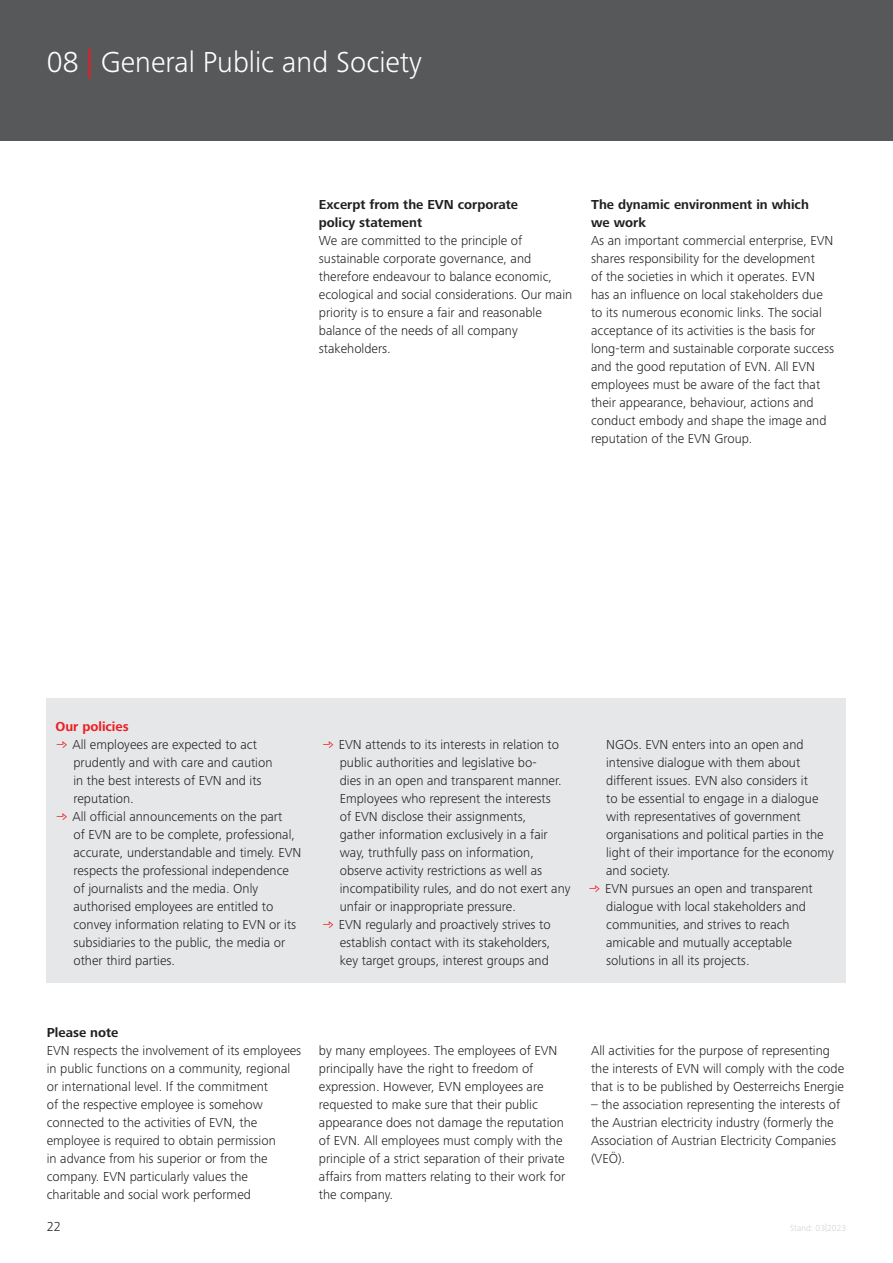
<style>
.page{position:relative;width:893px;height:1263px;background:#fff}
.page>*{position:absolute;margin:0;border:0;box-sizing:border-box;transform-origin:0 0}
.t1{font:300 30px "Frutiger Nextfor EVN";color:#fff}
.englisch{font:300 13.5px/18px "Frutiger Nextfor EVN";color:#231f20}
.englisch-2{font:700 13.5px "Frutiger Next For EVN";color:#231f20}
.t2{font:700 13.5px "Frutiger Next For EVN";color:#ee1d23}
.t3{font:300 9px "Frutiger Nextfor EVN";color:#cfd2d2}
.s1{color:#ee1d23}
.s2{font-size:8.4px}
</style>
<div class="page">
<div style="left:0;top:0;width:893px;height:140px;background:#57585a"></div>
<div style="left:47px;top:698px;width:799px;height:285px;background:#e6e7e9"></div>
<p class="t1" style="left:47px;top:45px;width:377px">08 <span class="s1">|</span> General Public and Society</p>
<p class="englisch-2" style="left:319px;top:197px;width:201px">Excerpt from the EVN corporate</p>
<p class="englisch-2" style="left:319px;top:215px;width:105px">policy statement</p>
<p class="englisch" style="left:319px;top:231px;width:255px">We are committed to the principle of sustainable corporate governance, and therefore endeavour to balance economic, ecological and social considerations. Our main priority is to ensure a fair and reasonable balance of the needs of all company stakeholders.</p>
<p class="englisch-2" style="left:591px;top:197px;width:219px">The dynamic environment in which</p>
<p class="englisch-2" style="left:591px;top:215px;width:56px">we work</p>
<p class="englisch" style="left:591px;top:231px;width:245px">As an important commercial enterprise, EVN shares responsibility for the development<br>of the societies in which it operates. EVN has an influence on local stakeholders due to its numerous economic links. The social acceptance of its activities is the basis for long-term and sustainable corporate success and the good reputation of EVN. All EVN employees must be aware of the fact that their appearance, behaviour, actions and conduct embody and shape the image and reputation of the EVN Group.</p>
<p class="t2" style="left:55px;top:719px;width:75px">Our policies</p>
<p class="englisch" style="left:73px;top:735px;width:201px;text-indent:-18px"><span class="s1">•</span> All employees are expected to act prudently and with care and caution in the best interests of EVN and its reputation.</p>
<p class="englisch" style="left:73px;top:807px;width:229px;text-indent:-18px"><span class="s1">•</span> All official announcements on the part<br>of EVN are to be complete, professional, accurate, understandable and timely. EVN respects the professional independence of journalists and the media. Only authorised employees are entitled to convey information relating to EVN or its subsidiaries to the public, the media or other third parties.</p>
<p class="englisch" style="left:340px;top:735px;width:232px;text-indent:-18px"><span class="s1">•</span> EVN attends to its interests in relation to public authorities and legislative bo-<br>dies in an open and transparent manner.<br>Employees who represent the interests<br>of EVN disclose their assignments,<br>gather information exclusively in a fair way, truthfully pass on information, observe activity restrictions as well as incompatibility rules, and do not exert any unfair or inappropriate pressure.</p>
<p class="englisch" style="left:340px;top:915px;width:212px;text-align:justify;text-indent:-18px"><span class="s1">•</span> EVN regularly and proactively strives to establish contact with its stakeholders, key target groups, interest groups and</p>
<p class="englisch" style="left:606px;top:735px;width:229px">NGOs. EVN enters into an open and intensive dialogue with them about different issues. EVN also considers it<br>to be essential to engage in a dialogue with representatives of government organisations and political parties in the light of their importance for the economy and society.</p>
<p class="englisch" style="left:606px;top:879px;width:208px;text-indent:-18px"><span class="s1">•</span> EVN pursues an open and transparent dialogue with local stakeholders and communities, and strives to reach amicable and mutually acceptable solutions in all its projects.</p>
<p class="englisch-2" style="left:47px;top:1025px;width:73px">Please note</p>
<p class="englisch" style="left:47px;top:1041px;width:256px">EVN respects the involvement of its employees in public functions on a community, regional or international level. If the commitment<br>of the respective employee is somehow connected to the activities of EVN, the employee is required to obtain permission<br>in advance from his superior or from the company. EVN particularly values the charitable and social work performed</p>
<p class="englisch" style="left:319px;top:1041px;width:248px">by many employees. The employees of EVN principally have the right to freedom of expression. However, EVN employees are requested to make sure that their public appearance does not damage the reputation of EVN. All employees must comply with the principle of a strict separation of their private affairs from matters relating to their work for the company.</p>
<p class="englisch" style="left:591px;top:1041px;width:255px">All activities for the purpose of representing the interests of EVN will comply with the code that is to be published by Oesterreichs Energie</p>
<p class="englisch" style="left:591px;top:1095px;width:251px">– the association representing the interests of the Austrian electricity industry (formerly the Association of Austrian Electricity Companies (VEÖ).</p>
<p class="englisch" style="left:47px;top:1217px;width:16px">22</p>
<p class="t3" style="left:790px;top:1222px;width:58px">Stand: 03<span class="s2">|</span>2023</p>
</div>
